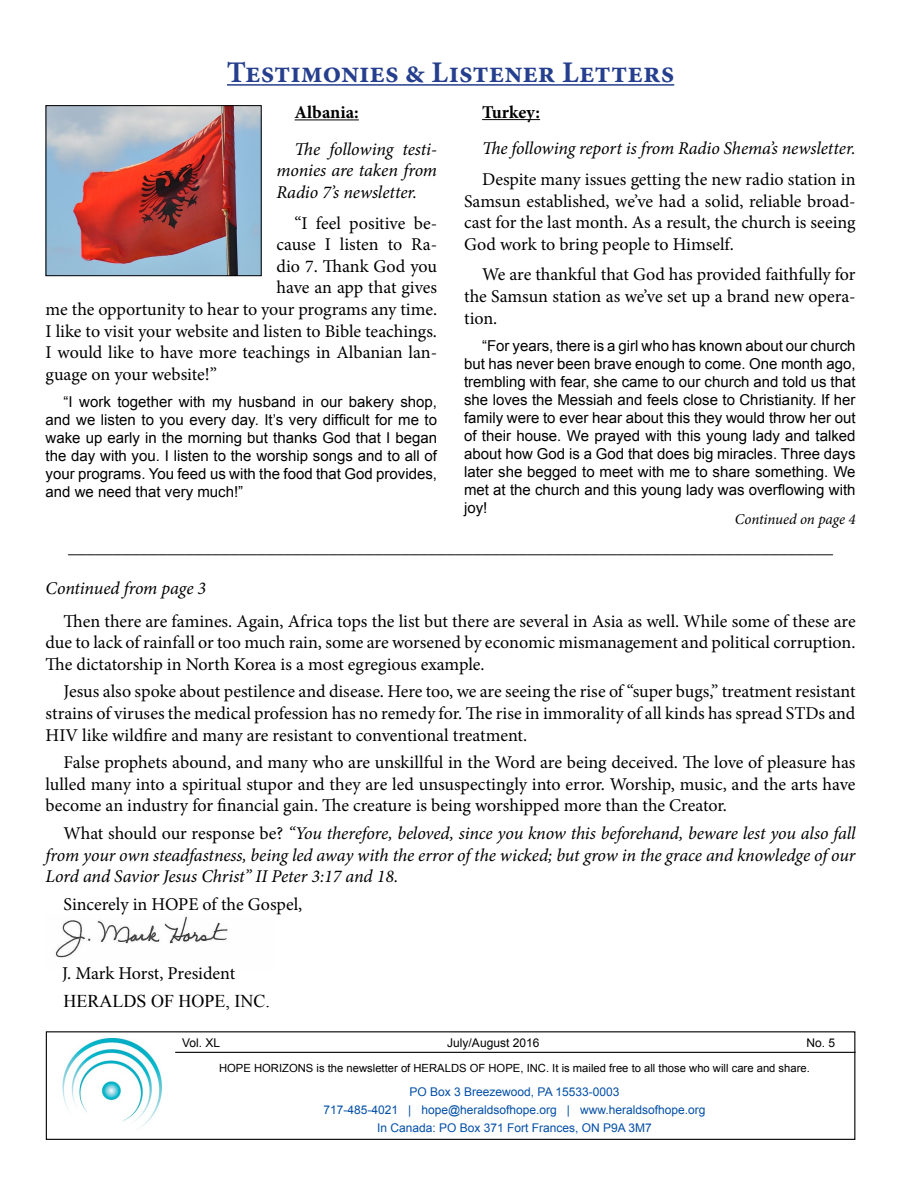
<style>
.page{position:relative;width:900px;height:1200px;background:#fff}
.page>*{position:absolute;margin:0;border:0;box-sizing:border-box;transform-origin:0 0}
.t1{font:700 30px "Minion Pro";color:#253f8e}
.t2{font:18px/21.6px "Minion Pro";letter-spacing:-.005em;color:#000;text-align:justify}
.t3{font:italic 18px/21.6px "Minion Pro";letter-spacing:-.005em;color:#000;text-align:justify}
.t4{font:18px "Times New Roman";color:#000}
.t5{font:700 18px "Minion Pro";color:#000}
.t6{font:15px/18px "Arial";color:#000;text-align:justify}
.t7{font:italic 15px "Minion Pro";letter-spacing:-.01em;color:#000}
.t8{font:12px/18px "Arial";color:#024ea6;text-align:center}
.t9{font:12px "Arial";color:#000}
.t10{font:11.25px "Arial";color:#000}
.s1{font-style:normal}
</style>
<div class="page">
<img style="left:55px;top:916px;width:173px;height:42px">
<div style="left:46px;top:1031px;width:809px;height:109px;border:1px solid #000"></div>
<hr style="left:175px;top:1052px;width:681px;height:1px;background:#000">
<hr style="left:227px;top:84px;width:447px;height:2px;background:#253f8e">
<hr style="left:295px;top:119px;width:64px;height:1px;background:#000">
<hr style="left:482px;top:119px;width:58px;height:1px;background:#000">
<img style="left:62px;top:1037px;width:101px;height:91px">
<img style="left:48px;top:107px;width:212px;height:167px">
<div style="left:46px;top:105px;width:216px;height:171px;border:1px solid #000"></div>
<h1 class="t1" style="left:227px;top:51px;width:449px">Testimonies &amp; Listener Letters</h1>
<p class="t5" style="left:295px;top:100px;width:66px">Albania:</p>
<p class="t3" style="left:277px;top:138px;width:162px;text-indent:18px">The following testi&shy;monies are taken from Radio 7’s newsletter.</p>
<p class="t2" style="left:295px;top:212px;width:144px">“I feel positive be-</p>
<p class="t2" style="left:277px;top:234px;width:162px">cause I listen to Ra-</p>
<p class="t2" style="left:277px;top:255px;width:162px">dio 7. Thank God you</p>
<p class="t2" style="left:277px;top:277px;width:162px">have an app that gives</p>
<p class="t2" style="left:46px;top:298px;width:393px">me the opportunity to hear to your programs any time.</p>
<p class="t2" style="left:46px;top:320px;width:393px">I like to visit your website and listen to Bible teachings.</p>
<p class="t2" style="left:46px;top:342px;width:393px">I would like to have more teachings in Albanian lan-</p>
<p class="t2" style="left:46px;top:363px;width:173px">guage on your website!”</p>
<p class="t6" style="left:46px;top:393px;width:393px;text-indent:18px">“I work together with my husband in our bakery shop, and we listen to you every day. It’s very difficult for me to wake up early in the morning but thanks God that I began the day with you. I listen to the worship songs and to all of your programs. You feed us with the food that God provides, and we need that very much!”</p>
<p class="t5" style="left:482px;top:99px;width:59px">Turkey:</p>
<p class="t3" style="left:482px;top:138px;width:375px">The following report is from Radio Shema’s newsletter.</p>
<p class="t2" style="left:464px;top:169px;width:393px;text-indent:18px">Despite many issues getting the new radio station in Samsun established, we’ve had a solid, reliable broad&shy;cast for the last month. As a result, the church is seeing God work to bring people to Himself.</p>
<p class="t2" style="left:464px;top:264px;width:393px;text-indent:18px">We are thankful that God has provided faithfully for the Samsun station as we’ve set up a brand new opera&shy;tion.</p>
<p class="t6" style="left:464px;top:336px;width:393px;text-indent:18px">“For years, there is a girl who has known about our church but has never been brave enough to come. One month ago, trembling with fear, she came to our church and told us that she loves the Messiah and feels close to Christianity. If her family were to ever hear about this they would throw her out of their house. We prayed with this young lady and talked about how God is a God that does big miracles. Three days later she begged to meet with me to share something. We met at the church and this young lady was overflowing with joy!</p>
<p class="t7" style="left:735px;top:509px;width:122px">Continued on page 4</p>
<p class="t2" style="left:68px;top:537px;width:767px">_____________________________________________________________________________________</p>
<p class="t3" style="left:46px;top:577px;width:162px">Continued from page 3</p>
<p class="t2" style="left:46px;top:610px;width:812px;text-indent:18px">Then there are famines. Again, Africa tops the list but there are several in Asia as well. While some of these are due to lack of rainfall or too much rain, some are worsened by economic mismanagement and political corruption.<br>The dictatorship in North Korea is a most egregious example.</p>
<p class="t2" style="left:46px;top:681px;width:812px;text-indent:18px">Jesus also spoke about pestilence and disease. Here too, we are seeing the rise of “super bugs,” treatment resistant strains of viruses the medical profession has no remedy for. The rise in immorality of all kinds has spread STDs and HIV like wildfire and many are resistant to conventional treatment.</p>
<p class="t2" style="left:46px;top:752px;width:812px;text-indent:18px">False prophets abound, and many who are unskillful in the Word are being deceived. The love of pleasure has lulled many into a spiritual stupor and they are led unsuspectingly into error. Worship, music, and the arts have become an industry for financial gain. The creature is being worshipped more than the Creator.</p>
<p class="t3" style="left:46px;top:822px;width:811px;text-indent:18px"><span class="s1">What should our response be?</span> “You therefore, beloved, since you know this beforehand, beware lest you also fall from your own steadfastness, being led away with the error of the wicked; but grow in the grace and knowledge of our Lord and Savior Jesus Christ” II Peter 3:17 and 18.</p>
<p class="t2" style="left:64px;top:893px;width:240px">Sincerely in HOPE of the Gospel,</p>
<p class="t2" style="left:62px;top:963px;width:175px">J. Mark Horst, President</p>
<p class="t4" style="left:64px;top:989px;width:208px">HERALDS OF HOPE, INC.</p>
<p class="t9" style="left:182px;top:1035px;width:40px">Vol. XL</p>
<p class="t9" style="left:447px;top:1035px;width:94px">July/August 2016</p>
<p class="t9" style="left:806px;top:1035px;width:30px">No. 5</p>
<p class="t10" style="left:219px;top:1061px;width:592px">HOPE HORIZONS is the newsletter of HERALDS OF HOPE, INC. It is mailed free to all those who will care and share.</p>
<p class="t8" style="left:324px;top:1083px;width:383px">PO Box 3 Breezewood, PA 15533-0003<br>717-485-4021 | hope@heraldsofhope.org | www.heraldsofhope.org<br>In Canada: PO Box 371 Fort Frances, ON P9A 3M7</p>
</div>
